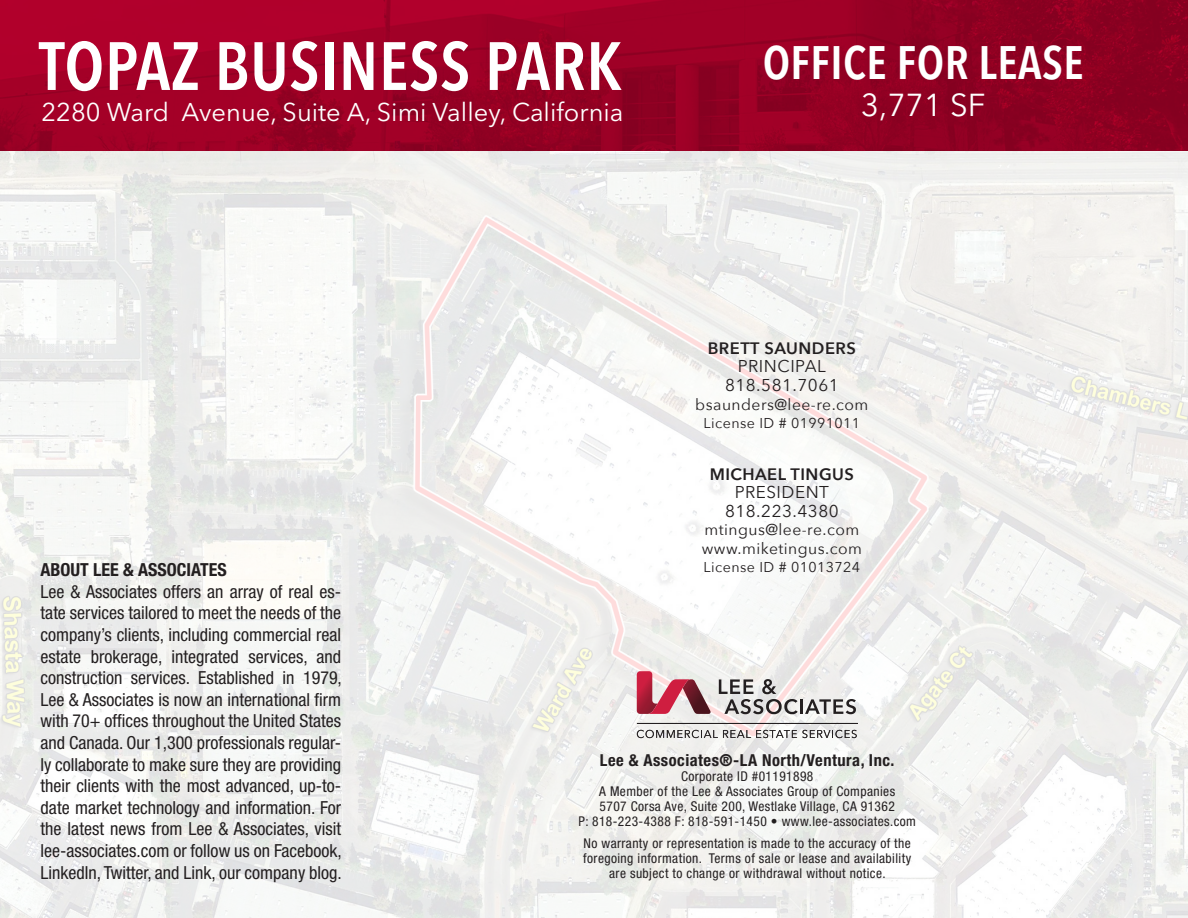
<style>
.page{position:relative;width:1188px;height:918px;background:#fff}
.page>*{position:absolute;margin:0;border:0;box-sizing:border-box;transform-origin:0 0}
.t1{font:600 condensed 67.5px "Avenir Next LT Pro";letter-spacing:.01em;color:#fff}
.t2{font:600 condensed 46.5px "Avenir Next LT Pro";letter-spacing:.01em;color:#fff}
.t3{font:31.5px "Avenir Next LT Pro";color:#fff}
.t4{font:25.5px "Avenir Next LT Pro";color:#fff}
.t5{font:condensed 18px/21.6px "Helvetica Neue LT Std";color:#231f20;text-align:justify}
.t6{font:700 condensed 18px "Helvetica Neue LT Std";color:#231f20}
.t7{font:17.1px/18.6px "Avenir Next";letter-spacing:.03em;color:#231f20;text-align:center}
.t8{font:700 condensed 16.5px "Helvetica Neue LT Std";letter-spacing:.03em;color:#231f20}
.t9{font:600 16.5px "Avenir Next";letter-spacing:.03em;color:#231f20}
.t10{font:15.6px/18.6px "Avenir Next";letter-spacing:.03em;color:#231f20}
.t11{font:14.25px "Avenir Next";letter-spacing:.03em;color:#231f20}
.t12{font:condensed 13.5px/15px "Helvetica Neue LT Std";letter-spacing:.03em;color:#231f20;text-align:center}
</style>
<div class="page">
<img style="left:0;top:151px;width:1188px;height:767px">
<img style="left:0;top:0;width:1188px;height:151px">
<svg style="left:719px;top:679px;width:79px;height:35px"></svg>
<hr style="left:800px;top:699px;width:3px;height:15px;background:#231f20">
<svg style="left:805px;top:699px;width:51px;height:15px"></svg>
<svg style="left:637px;top:671px;width:74px;height:43px;background:#c57a87"></svg>
<hr style="left:637px;top:723px;width:221px;height:1px;background:#231f20">
<svg style="left:637px;top:730px;width:220px;height:8px"></svg>
<p class="t1" style="left:39px;top:25px;width:585px">TOPAZ BUSINESS PARK</p>
<p class="t4" style="left:42px;top:97px;width:584px">2280 Ward Avenue, Suite A, Simi Valley, California</p>
<p class="t2" style="left:763px;top:34px;width:322px">OFFICE FOR LEASE</p>
<p class="t3" style="left:861px;top:87px;width:126px">3,771 SF</p>
<p class="t9" style="left:708px;top:334px;width:150px">BRETT SAUNDERS</p>
<p class="t7" style="left:725px;top:356px;width:115px">PRINCIPAL<br>818.581.7061</p>
<p class="t10" style="left:695px;top:394px;width:175px">bsaunders@lee-re.com</p>
<p class="t11" style="left:704px;top:411px;width:158px">License ID # 01991011</p>
<p class="t9" style="left:710px;top:460px;width:146px">MICHAEL TINGUS</p>
<p class="t7" style="left:725px;top:482px;width:115px">PRESIDENT<br>818.223.4380</p>
<p class="t10" style="left:702px;top:520px;width:162px">mtingus@lee-re.com www.miketingus.com</p>
<p class="t6" style="left:40px;top:559px;width:188px">ABOUT LEE &amp; ASSOCIATES</p>
<p class="t11" style="left:704px;top:555px;width:158px">License ID # 01013724</p>
<p class="t5" style="left:40px;top:581px;width:303px">Lee &amp; Associates offers an array of real es&shy;tate services tailored to meet the needs of the company’s clients, including commercial real estate brokerage, integrated services, and construction services. Established in 1979, Lee &amp; Associates is now an international firm with 70+ offices throughout the United States and Canada. Our 1,300 professionals regular&shy;ly collaborate to make sure they are providing their clients with the most advanced, up-to&shy;date market technology and information. For the latest news from Lee &amp; Associates, visit lee-associates.com or follow us on Facebook, LinkedIn, Twitter, and Link, our company blog.</p>
<p class="t8" style="left:600px;top:750px;width:296px">Lee &amp; Associates®-LA North/Ventura, Inc.</p>
<p class="t12" style="left:578px;top:768px;width:339px">Corporate ID #01191898<br>A Member of the Lee &amp; Associates Group of Companies<br>5707 Corsa Ave, Suite 200, Westlake Village, CA 91362<br>P: 818-223-4388 F: 818-591-1450 • www.lee-associates.com</p>
<p class="t12" style="left:583px;top:835px;width:329px">No warranty or representation is made to the accuracy of the foregoing information. Terms of sale or lease and availability are subject to change or withdrawal without notice.</p>
</div>
